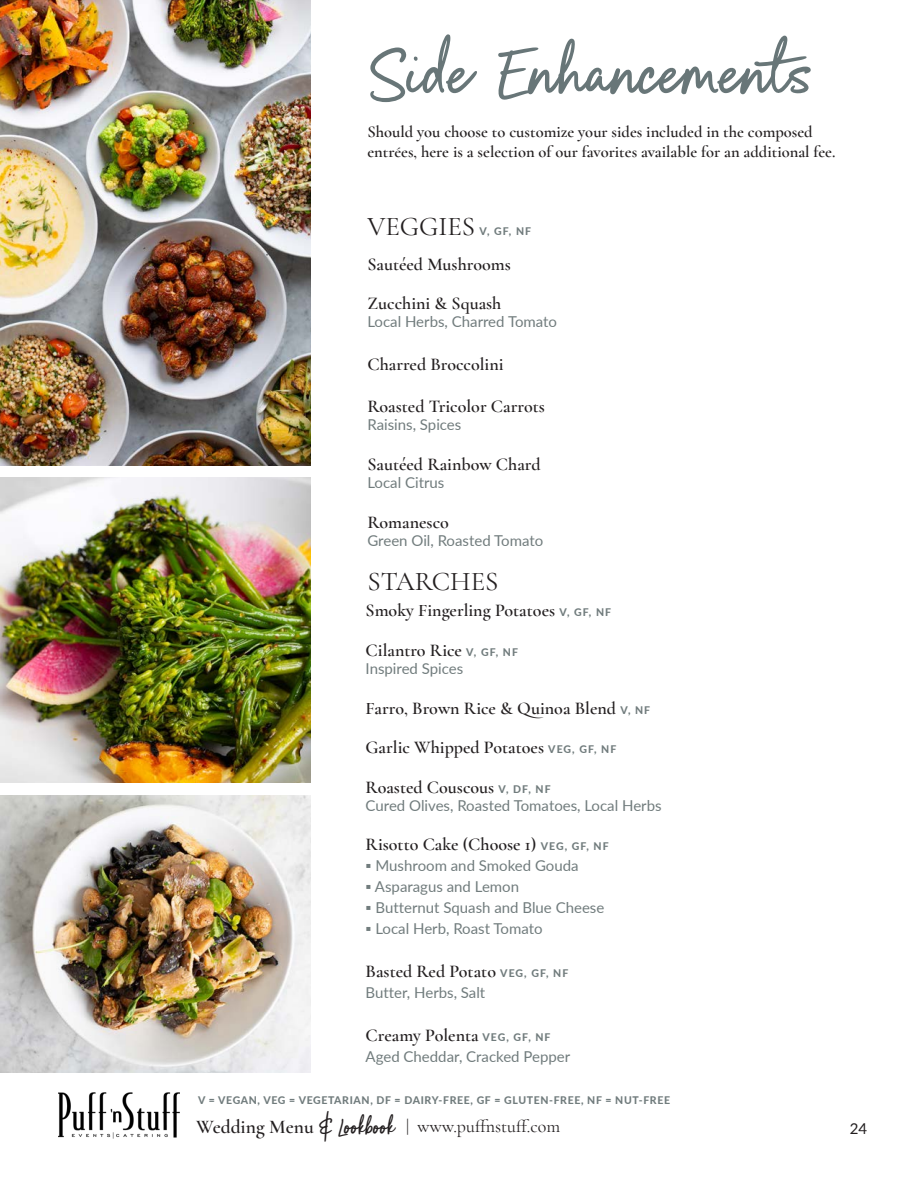
<style>
.page{position:relative;width:918px;height:1188px;background:#fff}
.page>*{position:absolute;margin:0;border:0;box-sizing:border-box;transform-origin:0 0}
.Body__Center{font:105px "Royal Palms";color:#687678}
.Title__Center{font:27px "Cormorant Garamond";color:#231f20}
.Body__Center-2{font:600 18px "Cormorant Garamond";color:#231f20}
.t1{font:18px "Cormorant Garamond";color:#231f20}
.Body__Left{font:600 16.5px/19.8px "Cormorant Garamond";color:#231f20}
.Body__Center-3{font:15px "Lato";color:#717c7d}
.t2{font:15px "Lato";color:#231f20}
.Title__Center-2{font:800 10.5px "Lato";letter-spacing:.06em;color:#717c7d}
.s1{font-family:"Lato";font-weight:800;font-size:10.5px;color:#717c7d}
.s2{font-family:"Cormorant";font-weight:600;font-size:19.5px}
.s3{font-family:"Royal Palms";font-size:34.5px}
</style>
<div class="page">
<img style="left:1px;top:0;width:309px;height:465px">
<img style="left:1px;top:477px;width:310px;height:306px">
<img style="left:1px;top:795px;width:310px;height:277px">
<img style="left:58px;top:1092px;width:122px;height:47px">
<p class="Body__Center" style="left:367px;top:21px;width:448px">Side Enhancements</p>
<p class="Body__Left" style="left:367px;top:122px;width:470px">Should you choose to customize your sides included in the composed entrées, here is a selection of our favorites available for an additional fee.</p>
<p class="Title__Center" style="left:367px;top:210px;width:109px">VEGGIES</p>
<p class="Title__Center-2" style="left:479px;top:224px;width:53px">V, GF, NF</p>
<p class="Body__Center-2" style="left:367px;top:253px;width:145px">Sautéed Mushrooms</p>
<p class="Body__Center-2" style="left:367px;top:292px;width:135px">Zucchini &amp; Squash</p>
<p class="Body__Center-3" style="left:367px;top:311px;width:191px">Local Herbs, Charred Tomato</p>
<p class="Body__Center-2" style="left:367px;top:353px;width:138px">Charred Broccolini</p>
<p class="Body__Center-2" style="left:367px;top:396px;width:179px">Roasted Tricolor Carrots</p>
<p class="Body__Center-3" style="left:367px;top:414px;width:95px">Raisins, Spices</p>
<p class="Body__Center-2" style="left:367px;top:453px;width:175px">Sautéed Rainbow Chard</p>
<p class="Body__Center-3" style="left:367px;top:472px;width:78px">Local Citrus</p>
<p class="Body__Center-2" style="left:367px;top:511px;width:83px">Romanesco</p>
<p class="Body__Center-3" style="left:367px;top:529px;width:177px">Green Oil, Roasted Tomato</p>
<p class="Title__Center" style="left:367px;top:565px;width:133px">STARCHES</p>
<p class="Body__Center-2" style="left:366px;top:600px;width:247px">Smoky Fingerling Potatoes <span class="s1">V, GF, NF</span></p>
<p class="Body__Center-2" style="left:366px;top:639px;width:154px">Cilantro Rice <span class="s1">V, GF, NF</span></p>
<p class="Body__Center-3" style="left:366px;top:658px;width:99px">Inspired Spices</p>
<p class="Body__Center-2" style="left:366px;top:697px;width:286px">Farro, Brown Rice &amp; Quinoa Blend <span class="s1">V, NF</span></p>
<p class="Body__Center-2" style="left:366px;top:736px;width:252px">Garlic Whipped Potatoes <span class="s1">VEG, GF, NF</span></p>
<p class="Body__Center-2" style="left:366px;top:776px;width:187px">Roasted Couscous <span class="s1">V, DF, NF</span></p>
<p class="Body__Center-3" style="left:366px;top:795px;width:298px">Cured Olives, Roasted Tomatoes, Local Herbs</p>
<p class="Body__Center-2" style="left:366px;top:834px;width:245px">Risotto Cake (Choose 1) <span class="s1">VEG, GF, NF</span></p>
<p class="Body__Center-3" style="left:366px;top:855px;width:215px">▪ Mushroom and Smoked Gouda</p>
<p class="Body__Center-3" style="left:366px;top:876px;width:155px">▪ Asparagus and Lemon</p>
<p class="Body__Center-3" style="left:366px;top:897px;width:240px">▪ Butternut Squash and Blue Cheese</p>
<p class="Body__Center-3" style="left:366px;top:918px;width:179px">▪ Local Herb, Roast Tomato</p>
<p class="Body__Center-2" style="left:366px;top:960px;width:204px">Basted Red Potato <span class="s1">VEG, GF, NF</span></p>
<p class="Body__Center-3" style="left:366px;top:982px;width:121px">Butter, Herbs, Salt</p>
<p class="Body__Center-2" style="left:366px;top:1024px;width:187px">Creamy Polenta <span class="s1">VEG, GF, NF</span></p>
<p class="Body__Center-3" style="left:366px;top:1045px;width:206px">Aged Cheddar, Cracked Pepper</p>
<p class="Title__Center-2" style="left:198px;top:1093px;width:474px">V = VEGAN, VEG = VEGETARIAN, DF = DAIRY-FREE, GF = GLUTEN-FREE, NF = NUT-FREE</p>
<p class="t1" style="left:196px;top:1116px;width:365px"><span class="s2">Wedding Menu</span> <span class="s3">&amp; Lookbook</span> | www.puffnstuff.com</p>
<p class="t2" style="left:850px;top:1118px;width:19px">24</p>
</div>
